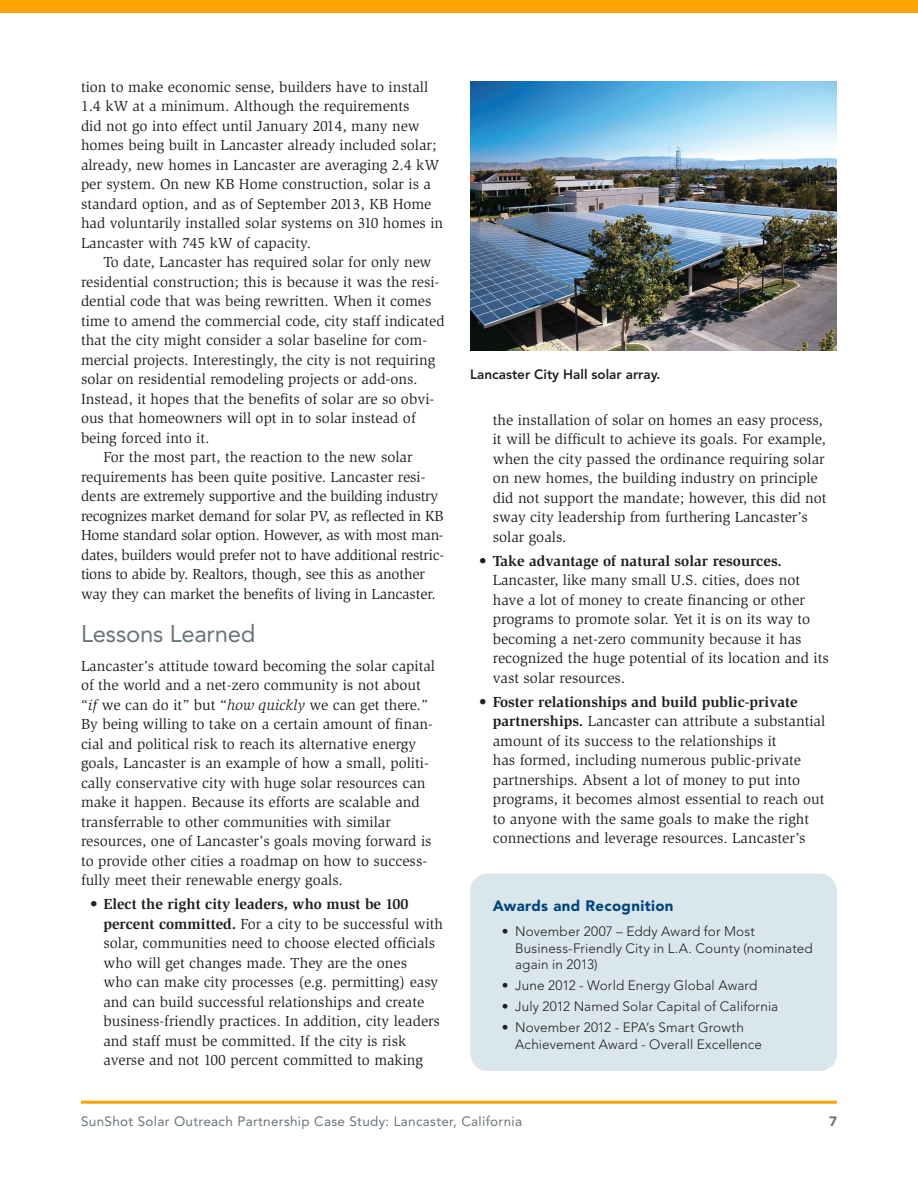
<style>
.page{position:relative;width:918px;height:1188px;background:#fff}
.page>*{position:absolute;margin:0;border:0;box-sizing:border-box;transform-origin:0 0}
.ha{font:24px "Avenir LT Std";letter-spacing:-.01em;color:#6a747b}
.t1{font:15px/19.5px "Slimbach Std";color:#231f20}
.t{font:15px/19.5px "Slimbach Std";color:#231f20}
.t-2{font:15px/19.5px "Slimbach Std";letter-spacing:-.02em;color:#231f20}
.sh{font:900 15px "Avenir LT Std";letter-spacing:.025em;color:#00447b}
.None-2{font:300 13.5px/16.5px "Avenir LT Std";letter-spacing:.01em;color:#231f20}
.t2{font:13.5px "Avenir LT Std";letter-spacing:.025em;color:#6a747b}
.cp{font:800 13.5px "Avenir LT Std";color:#231f20}
.t3{font:900 13.5px "Avenir LT Std";color:#6a747b}
.s1{font-style:italic}
.s2{font-weight:700}
</style>
<div class="page">
<hr style="left:81px;top:1101px;width:756px;height:3px;background:#ffa300">
<div style="left:0;top:0;width:918px;height:14px;background:#ffa300"></div>
<img style="left:470px;top:81px;width:367px;height:270px">
<div style="left:470px;top:874px;width:367px;height:197px;background:#d9e6ec;border-radius:18px"></div>
<p class="t" style="left:81px;top:77px;width:364px">tion to make economic sense, builders have to install 1.4 kW at a minimum. Although the requirements<br>did not go into effect until January 2014, many new homes being built in Lancaster already included solar; already, new homes in Lancaster are averaging 2.4 kW per system. On new KB Home construction, solar is a standard option, and as of September 2013, KB Home had voluntarily installed solar systems on 310 homes in Lancaster with 745 kW of capacity.</p>
<p class="t" style="left:81px;top:253px;width:365px;text-indent:22px">To date, Lancaster has required solar for only new residential construction; this is because it was the resi&shy;dential code that was being rewritten. When it comes time to amend the commercial code, city staff indicated that the city might consider a solar baseline for com&shy;mercial projects. Interestingly, the city is not requiring solar on residential remodeling projects or add-ons.<br>Instead, it hopes that the benefits of solar are so obvi&shy;ous that homeowners will opt in to solar instead of being forced into it.</p>
<p class="t-2" style="left:81px;top:448px;width:365px;text-indent:22px">For the most part, the reaction to the new solar requirements has been quite positive. Lancaster resi&shy;dents are extremely supportive and the building industry recognizes market demand for solar PV, as reflected in KB Home standard solar option. However, as with most man&shy;dates, builders would prefer not to have additional restric&shy;tions to abide by. Realtors, though, see this as another way they can market the benefits of living in Lancaster.</p>
<p class="ha" style="left:81px;top:620px;width:176px">Lessons Learned</p>
<p class="t1" style="left:81px;top:656px;width:356px">Lancaster’s attitude toward becoming the solar capital of the world and a net-zero community is not about “<span class="s1">if</span> we can do it” but “<span class="s1">how quickly</span> we can get there.” By being willing to take on a certain amount of finan&shy;cial and political risk to reach its alternative energy goals, Lancaster is an example of how a small, politi&shy;cally conservative city with huge solar resources can make it happen. Because its efforts are scalable and transferrable to other communities with similar resources, one of Lancaster’s goals moving forward is to provide other cities a roadmap on how to success&shy;fully meet their renewable energy goals.</p>
<p class="t1" style="left:104px;top:895px;width:341px;text-indent:-14px"><span class="s2">• Elect the right city leaders, who must be 100 percent committed.</span> For a city to be successful with solar, communities need to choose elected officials who will get changes made. They are the ones<br>who can make city processes (e.g. permitting) easy and can build successful relationships and create business-friendly practices. In addition, city leaders and staff must be committed. If the city is risk averse and not 100 percent committed to making</p>
<p class="cp" style="left:470px;top:367px;width:192px">Lancaster City Hall solar array.</p>
<p class="t1" style="left:493px;top:410px;width:335px">the installation of solar on homes an easy process, it will be difficult to achieve its goals. For example, when the city passed the ordinance requiring solar on new homes, the building industry on principle did not support the mandate; however, this did not sway city leadership from furthering Lancaster’s solar goals.</p>
<p class="t1" style="left:493px;top:551px;width:338px;text-indent:-14px"><span class="s2">• Take advantage of natural solar resources.<br></span>Lancaster, like many small U.S. cities, does not have a lot of money to create financing or other programs to promote solar. Yet it is on its way to becoming a net-zero community because it has recognized the huge potential of its location and its vast solar resources.</p>
<p class="t1" style="left:493px;top:692px;width:334px;text-indent:-14px"><span class="s2">• Foster relationships and build public-private partnerships.</span> Lancaster can attribute a substantial amount of its success to the relationships it<br>has formed, including numerous public-private partnerships. Absent a lot of money to put into programs, it becomes almost essential to reach out to anyone with the same goals to make the right connections and leverage resources. Lancaster’s</p>
<p class="sh" style="left:493px;top:896px;width:182px">Awards and Recognition</p>
<p class="None-2" style="left:515px;top:923px;width:299px;text-indent:-14px">• November 2007 – Eddy Award for Most<br>Business-Friendly City in L.A. County (nominated again in 2013)</p>
<p class="None-2" style="left:502px;top:977px;width:257px">• June 2012 - World Energy Global Award</p>
<p class="None-2" style="left:502px;top:998px;width:278px">• July 2012 Named Solar Capital of California</p>
<p class="None-2" style="left:515px;top:1019px;width:248px;text-indent:-14px">• November 2012 - EPA’s Smart Growth<br>Achievement Award - Overall Excellence</p>
<p class="t2" style="left:81px;top:1114px;width:443px">SunShot Solar Outreach Partnership Case Study: Lancaster, California</p>
<p class="t3" style="left:829px;top:1113px;width:9px">7</p>
</div>
